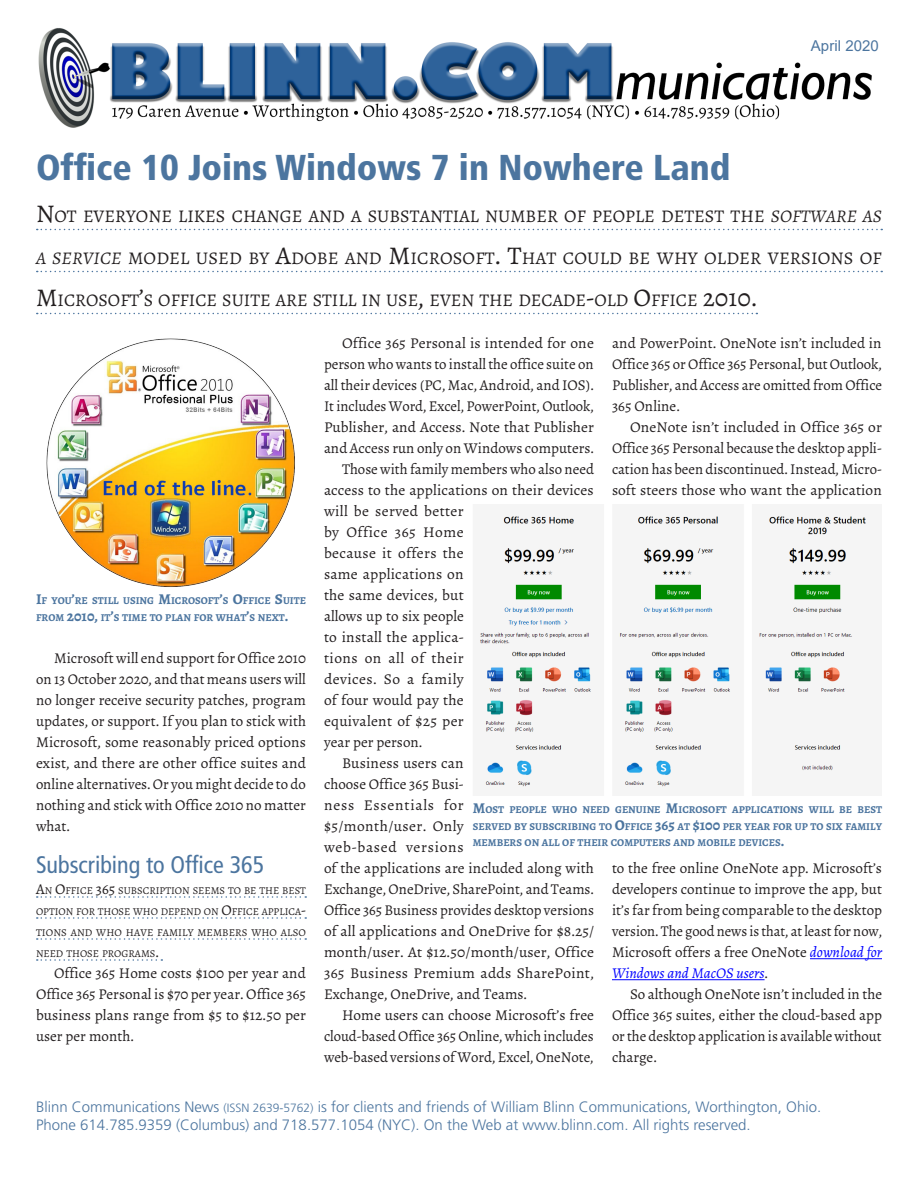
<style>
.page{position:relative;width:918px;height:1188px;background:#fff}
.page>*{position:absolute;margin:0;border:0;box-sizing:border-box;transform-origin:0 0}
.Main_Head_Span_Col{font:900 condensed 36px "Frutiger LT Std";color:#4c759f}
.Subhead_1_Column_top{font:condensed 24px "Frutiger LT Std";color:#4c759f}
.Main_Head_Follow_-_S{font:17.85px "Alegreya";color:#231f20}
.Body_Text{font:15px/21px "Alegreya";color:#231f20;text-align:justify}
.t1{font:300 15px/18px "Frutiger LT Std";color:#4c759f}
.Dateline{font:15px "Arial";letter-spacing:.005em;color:#4c759f}
.t2{font:700 10.5px/16.5px "Alegreya";color:#4c759f;text-align:justify}
.Subhead_1_follow{font:10.5px/21px "Alegreya";letter-spacing:.005em;color:#231f20;text-align:justify}
.s1{font-size:25.5px}
.s2{font-style:italic}
.s3{font-size:15px}
.s4{font-style:italic;color:#00f}
.s5{font-size:12px}
</style>
<div class="page">
<img style="left:38px;top:28px;width:834px;height:100px">
<svg style="left:37px;top:229px;width:845px;height:1px"></svg>
<svg style="left:37px;top:271px;width:845px;height:1px"></svg>
<svg style="left:37px;top:313px;width:720px;height:1px"></svg>
<svg style="left:37px;top:896px;width:269px;height:2px"></svg>
<svg style="left:37px;top:917px;width:269px;height:2px"></svg>
<svg style="left:37px;top:938px;width:269px;height:2px"></svg>
<svg style="left:37px;top:959px;width:125px;height:2px"></svg>
<hr style="left:810px;top:958px;width:72px;height:1px;background:#00f">
<hr style="left:612px;top:979px;width:153px;height:1px;background:#00f">
<img style="left:46px;top:338px;width:249px;height:249px">
<img style="left:480px;top:516px;width:386px;height:271px">
<p class="Dateline" style="left:811px;top:35px;width:70px">April 2020</p>
<p class="Main_Head_Span_Col" style="left:36px;top:146px;width:696px">Office 10 Joins Windows 7 in Nowhere Land</p>
<p class="Main_Head_Follow_-_S" style="left:36px;top:205px;width:848px"><span class="s1">N</span>OT EVERYONE LIKES CHANGE AND A SUBSTANTIAL NUMBER OF PEOPLE DETEST THE <span class="s2">SOFTWARE AS</span></p>
<p class="Main_Head_Follow_-_S" style="left:36px;top:247px;width:848px"><span class="s2">A SERVICE</span> MODEL USED BY <span class="s1">A</span>DOBE AND <span class="s1">M</span>ICROSOFT<span class="s1">. T</span>HAT COULD BE WHY OLDER VERSIONS OF</p>
<p class="Main_Head_Follow_-_S" style="left:36px;top:289px;width:723px"><span class="s1">M</span>ICROSOFT<span class="s1">’</span>S OFFICE SUITE ARE STILL IN USE<span class="s1">,</span> EVEN THE DECADE<span class="s1">-</span>OLD <span class="s1">O</span>FFICE <span class="s1">2010.</span></p>
<p class="t2" style="left:36px;top:593px;width:272px"><span class="s3">I</span>F YOU<span class="s3">’</span>RE STILL USING <span class="s3">M</span>ICROSOFT<span class="s3">’</span>S <span class="s3">O</span>FFICE <span class="s3">S</span>UITE<br>FROM <span class="s3">2010,</span> IT<span class="s3">’</span>S TIME TO PLAN FOR WHAT<span class="s3">’</span>S NEXT<span class="s3">.</span></p>
<p class="Body_Text" style="left:36px;top:648px;width:272px;text-indent:18px">Microsoft will end support for Office 2010 on 13 October 2020, and that means users will no longer receive security patches, program updates, or support. If you plan to stick with Microsoft, some reasonably priced options exist, and there are other office suites and online alternatives. Or you might decide to do nothing and stick with Office 2010 no matter what.</p>
<p class="Subhead_1_Column_top" style="left:36px;top:851px;width:230px">Subscribing to Office 365</p>
<p class="Subhead_1_follow" style="left:36px;top:880px;width:272px"><span class="s3">A</span>N <span class="s3">O</span>FFICE <span class="s3">365</span> SUBSCRIPTION SEEMS TO BE THE BEST OPTION FOR THOSE WHO DEPEND ON <span class="s3">O</span>FFICE APPLICA<span class="s3">-</span>TIONS AND WHO HAVE FAMILY MEMBERS WHO ALSO NEED THOSE PROGRAMS<span class="s3">.</span></p>
<p class="Body_Text" style="left:36px;top:963px;width:272px;text-indent:18px">Office 365 Home costs $100 per year and Office 365 Personal is $70 per year. Office 365 business plans range from $5 to $12.50 per user per month.</p>
<p class="Body_Text" style="left:324px;top:333px;width:272px;text-indent:18px">Office 365 Personal is intended for one person who wants to install the office suite on all their devices (PC, Mac, Android, and IOS).<br>It includes Word, Excel, PowerPoint, Outlook, Publisher, and Access. Note that Publisher and Access run only on Windows computers.</p>
<p class="Body_Text" style="left:324px;top:459px;width:271px;text-align:left;text-indent:18px">Those with family members who also need access to the applications on their devices will be served better<br>by Office 365 Home<br>because it offers the<br>same applications on<br>the same devices, but<br>allows up to six people<br>to install the applica-<br>tions on all of their<br>devices. So a family<br>of four would pay the<br>equivalent of $25 per<br>year per person.</p>
<p class="Body_Text" style="left:324px;top:753px;width:272px;text-align:left;text-indent:18px">Business users can<br>choose Office 365 Busi-<br>ness Essentials for<br>$5/month/user. Only<br>web-based versions<br>of the applications are included along with Exchange, OneDrive, SharePoint, and Teams.<br>Office 365 Business provides desktop versions of all applications and OneDrive for $8.25/ month/user. At $12.50/month/user, Office 365 Business Premium adds SharePoint, Exchange, OneDrive, and Teams.</p>
<p class="Body_Text" style="left:324px;top:1005px;width:272px;text-indent:18px">Home users can choose Microsoft’s free cloud-based Office 365 Online, which includes web-based versions of Word, Excel, OneNote,</p>
<p class="Body_Text" style="left:612px;top:333px;width:272px">and PowerPoint. OneNote isn’t included in Office 365 or Office 365 Personal, but Outlook, Publisher, and Access are omitted from Office 365 Online.</p>
<p class="Body_Text" style="left:612px;top:417px;width:272px;text-indent:18px">OneNote isn’t included in Office 365 or Office 365 Personal because the desktop appli&shy;cation has been discontinued. Instead, Micro&shy;soft steers those who want the application</p>
<p class="t2" style="left:473px;top:801px;width:411px"><span class="s3">M</span>OST PEOPLE WHO NEED GENUINE <span class="s3">M</span>ICROSOFT APPLICATIONS WILL BE BEST SERVED BY SUBSCRIBING TO <span class="s3">O</span>FFICE <span class="s3">365</span> AT <span class="s3">$100</span> PER YEAR FOR UP TO SIX FAMILY MEMBERS ON ALL OF THEIR COMPUTERS AND MOBILE DEVICES<span class="s3">.</span></p>
<p class="Body_Text" style="left:612px;top:858px;width:272px">to the free online OneNote app. Microsoft’s developers continue to improve the app, but it’s far from being comparable to the desktop version. The good news is that, at least for now, Microsoft offers a free OneNote <span class="s4">download for Windows and MacOS users</span>.</p>
<p class="Body_Text" style="left:612px;top:984px;width:272px;text-indent:18px">So although OneNote isn’t included in the Office 365 suites, either the cloud-based app or the desktop application is available without charge.</p>
<p class="t1" style="left:36px;top:1098px;width:787px">Blinn Communications News <span class="s5">(ISSN 2639-5762)</span> is for clients and friends of William Blinn Communications, Worthington, Ohio.<br>Phone 614.785.9359 (Columbus) and 718.577.1054 (NYC). On the Web at www.blinn.com. All rights reserved.</p>
</div>
